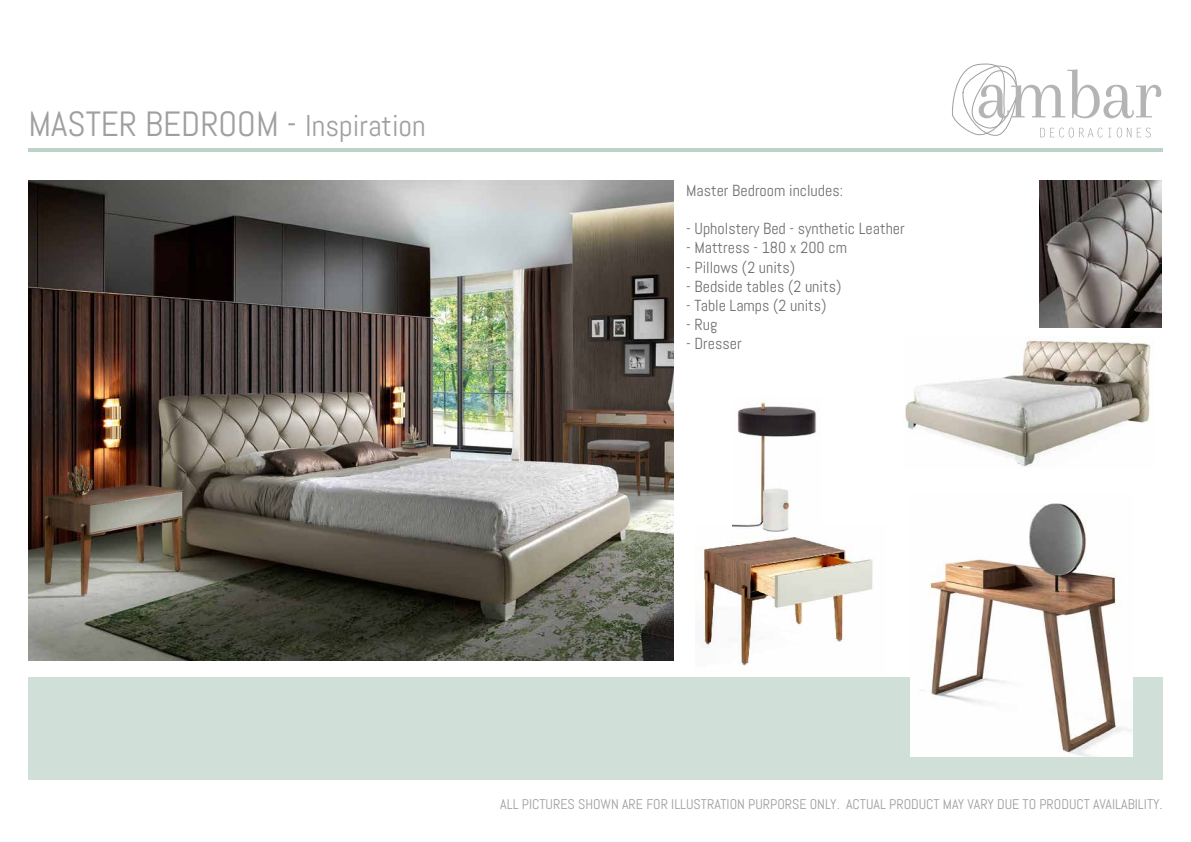
<style>
.page{position:relative;width:1191px;height:842px;background:#fff}
.page>*{position:absolute;margin:0;border:0;box-sizing:border-box;transform-origin:0 0}
.t1{font:35px "Abel";color:#9f9f9f}
.t2{font:16px "Abel";color:#706f6f}
.t3{font:14px "Abel";color:#9f9f9f}
.s1{font-size:30px}
</style>
<div class="page">
<svg style="left:952px;top:63px;width:209px;height:75px"></svg>
<hr style="left:28px;top:148px;width:1134px;height:4px;background:#bcd2c6">
<div style="left:28px;top:678px;width:1134px;height:102px;background:#d0dfd7"></div>
<img style="left:29px;top:180px;width:644px;height:480px">
<img style="left:1039px;top:180px;width:122px;height:148px">
<img style="left:905px;top:339px;width:246px;height:128px">
<img style="left:695px;top:525px;width:178px;height:141px">
<img style="left:910px;top:503px;width:222px;height:253px">
<img style="left:733px;top:402px;width:88px;height:130px">
<h1 class="t1" style="left:28px;top:101px;width:399px">MASTER BEDROOM - <span class="s1">Inspiration</span></h1>
<p class="t2" style="left:686px;top:180px;width:158px">Master Bedroom includes:</p>
<p class="t2" style="left:686px;top:218px;width:220px">- Upholstery Bed - synthetic Leather</p>
<p class="t2" style="left:686px;top:238px;width:162px">- Mattress - 180 x 200 cm</p>
<p class="t2" style="left:686px;top:257px;width:110px">- Pillows (2 units)</p>
<p class="t2" style="left:686px;top:276px;width:157px">- Bedside tables (2 units)</p>
<p class="t2" style="left:686px;top:295px;width:142px">- Table Lamps (2 units)</p>
<p class="t2" style="left:686px;top:314px;width:33px">- Rug</p>
<p class="t2" style="left:686px;top:334px;width:57px">- Dresser</p>
<p class="t3" style="left:500px;top:795px;width:664px">ALL PICTURES SHOWN ARE FOR ILLUSTRATION PURPORSE ONLY. ACTUAL PRODUCT MAY VARY DUE TO PRODUCT AVAILABILITY.</p>
</div>
